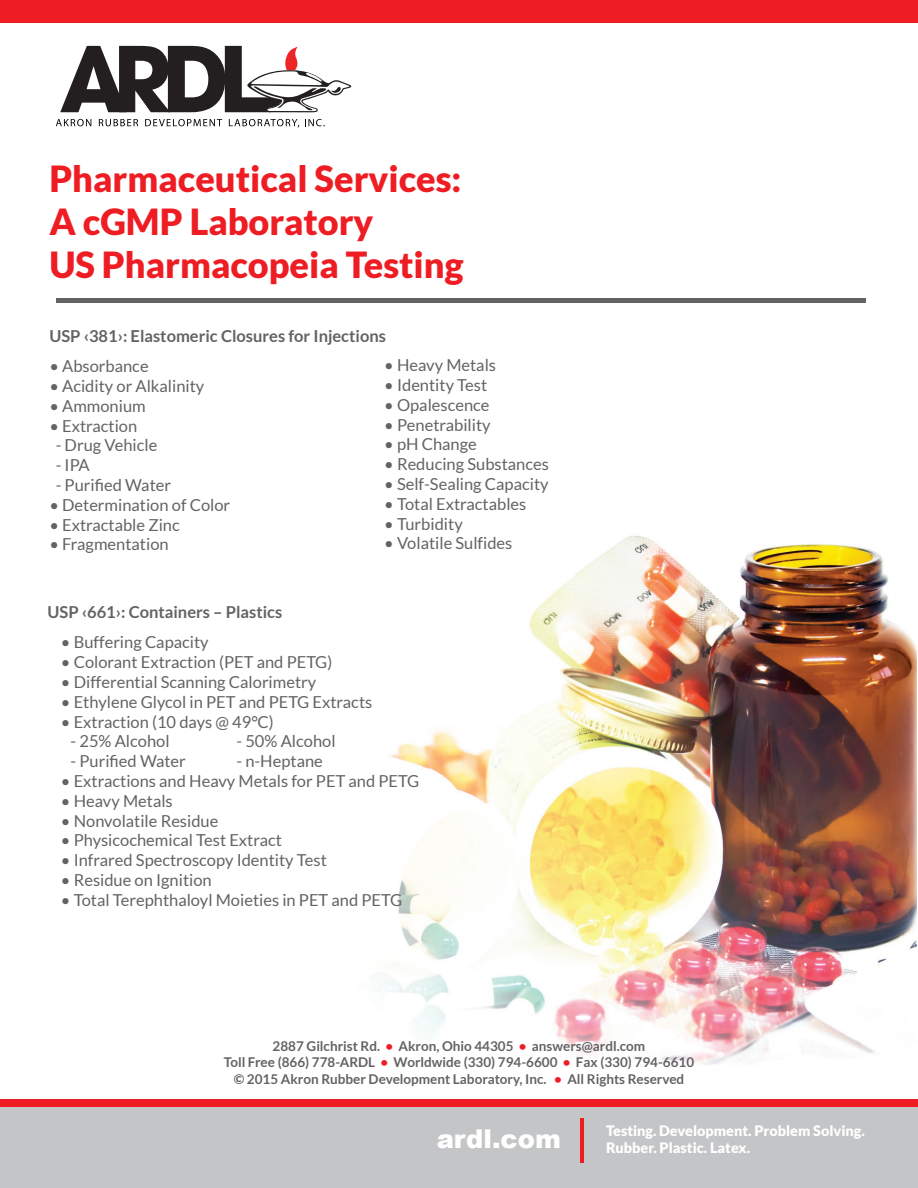
<style>
.page{position:relative;width:918px;height:1188px;background:#fff}
.page>*{position:absolute;margin:0;border:0;box-sizing:border-box;transform-origin:0 0}
.t1{font:900 36px/43.2px "Lato";color:#ee1d23}
.t2{font:900 25.95px "Arial";color:#fff}
.t3{font:16.5px "Lato";color:#636366}
.t4{font:700 16.5px "Lato";color:#636366}
.t5{font:900 14.4px/17.2px "Lato";color:#fff}
.t6{font:700 13.5px/16.8px "Lato";color:#636366;text-align:center}
.s1{color:#ee1d23}
</style>
<div class="page">
<img style="left:377px;top:535px;width:540px;height:530px">
<div style="left:0;top:1101px;width:918px;height:87px;background:#c4c5c7"></div>
<hr style="left:580px;top:1118px;width:3px;height:45px;background:#ee1d23">
<div style="left:0;top:1099px;width:918px;height:8px;background:#ee1d23"></div>
<div style="left:0;top:0;width:918px;height:23px;background:#ee1d23"></div>
<svg style="left:56px;top:119px;width:35px;height:7px"></svg>
<svg style="left:99px;top:119px;width:39px;height:7px"></svg>
<svg style="left:145px;top:119px;width:77px;height:7px"></svg>
<svg style="left:229px;top:119px;width:70px;height:9px"></svg>
<svg style="left:305px;top:119px;width:20px;height:7px"></svg>
<svg style="left:60px;top:46px;width:292px;height:67px"></svg>
<div style="left:56px;top:298px;width:810px;height:5px;background:#636366"></div>
<h1 class="t1" style="left:49px;top:156px;width:416px">Pharmaceutical Services:<br>A cGMP Laboratory<br>US Pharmacopeia Testing</h1>
<p class="t4" style="left:49px;top:326px;width:338px">USP ‹381›: Elastomeric Closures for Injections</p>
<p class="t3" style="left:49px;top:357px;width:101px">• Absorbance</p>
<p class="t3" style="left:49px;top:377px;width:157px">• Acidity or Alkalinity</p>
<p class="t3" style="left:49px;top:397px;width:98px">• Ammonium</p>
<p class="t3" style="left:49px;top:416px;width:89px">• Extraction</p>
<p class="t3" style="left:56px;top:436px;width:103px">- Drug Vehicle</p>
<p class="t3" style="left:56px;top:456px;width:36px">- IPA</p>
<p class="t3" style="left:56px;top:476px;width:117px">- Purified Water</p>
<p class="t3" style="left:49px;top:496px;width:182px">• Determination of Color</p>
<p class="t3" style="left:49px;top:515px;width:132px">• Extractable Zinc</p>
<p class="t3" style="left:49px;top:535px;width:121px">• Fragmentation</p>
<p class="t3" style="left:384px;top:356px;width:113px">• Heavy Metals</p>
<p class="t3" style="left:384px;top:376px;width:104px">• Identity Test</p>
<p class="t3" style="left:384px;top:396px;width:107px">• Opalescence</p>
<p class="t3" style="left:384px;top:416px;width:108px">• Penetrability</p>
<p class="t3" style="left:384px;top:435px;width:94px">• pH Change</p>
<p class="t3" style="left:384px;top:455px;width:166px">• Reducing Substances</p>
<p class="t3" style="left:384px;top:475px;width:166px">• Self-Sealing Capacity</p>
<p class="t3" style="left:384px;top:495px;width:144px">• Total Extractables</p>
<p class="t3" style="left:384px;top:515px;width:80px">• Turbidity</p>
<p class="t3" style="left:384px;top:534px;width:130px">• Volatile Sulfides</p>
<p class="t4" style="left:47px;top:602px;width:236px">USP ‹661›: Containers – Plastics</p>
<p class="t3" style="left:61px;top:633px;width:149px">• Buffering Capacity</p>
<p class="t3" style="left:61px;top:653px;width:273px">• Colorant Extraction (PET and PETG)</p>
<p class="t3" style="left:61px;top:673px;width:257px">• Differential Scanning Calorimetry</p>
<p class="t3" style="left:61px;top:693px;width:313px">• Ethylene Glycol in PET and PETG Extracts</p>
<p class="t3" style="left:61px;top:712px;width:214px">• Extraction (10 days @ 49°C)</p>
<p class="t3" style="left:71px;top:732px;width:101px">- 25% Alcohol</p>
<p class="t3" style="left:236px;top:732px;width:101px">- 50% Alcohol</p>
<p class="t3" style="left:71px;top:752px;width:117px">- Purified Water</p>
<p class="t3" style="left:236px;top:752px;width:88px">- n-Heptane</p>
<p class="t3" style="left:61px;top:772px;width:360px">• Extractions and Heavy Metals for PET and PETG</p>
<p class="t3" style="left:61px;top:792px;width:113px">• Heavy Metals</p>
<p class="t3" style="left:61px;top:811px;width:159px">• Nonvolatile Residue</p>
<p class="t3" style="left:61px;top:831px;width:222px">• Physicochemical Test Extract</p>
<p class="t3" style="left:61px;top:851px;width:267px">• Infrared Spectroscopy Identity Test</p>
<p class="t3" style="left:61px;top:871px;width:152px">• Residue on Ignition</p>
<p class="t3" style="left:61px;top:891px;width:343px">• Total Terephthaloyl Moieties in PET and PETG</p>
<p class="t6" style="left:224px;top:1037px;width:472px">2887 Gilchrist Rd. <span class="s1">•</span> Akron, Ohio 44305 <span class="s1">•</span> answers@ardl.com<br>Toll Free (866) 778-ARDL <span class="s1">•</span> Worldwide (330) 794-6600 <span class="s1">•</span> Fax (330) 794-6610 © 2015 Akron Rubber Development Laboratory, Inc. <span class="s1">•</span> All Rights Reserved</p>
<h2 class="t2" style="left:437px;top:1120px;width:126px">ardl.com</h2>
<p class="t5" style="left:606px;top:1121px;width:260px">Testing. Development. Problem Solving.<br>Rubber. Plastic. Latex.</p>
</div>
